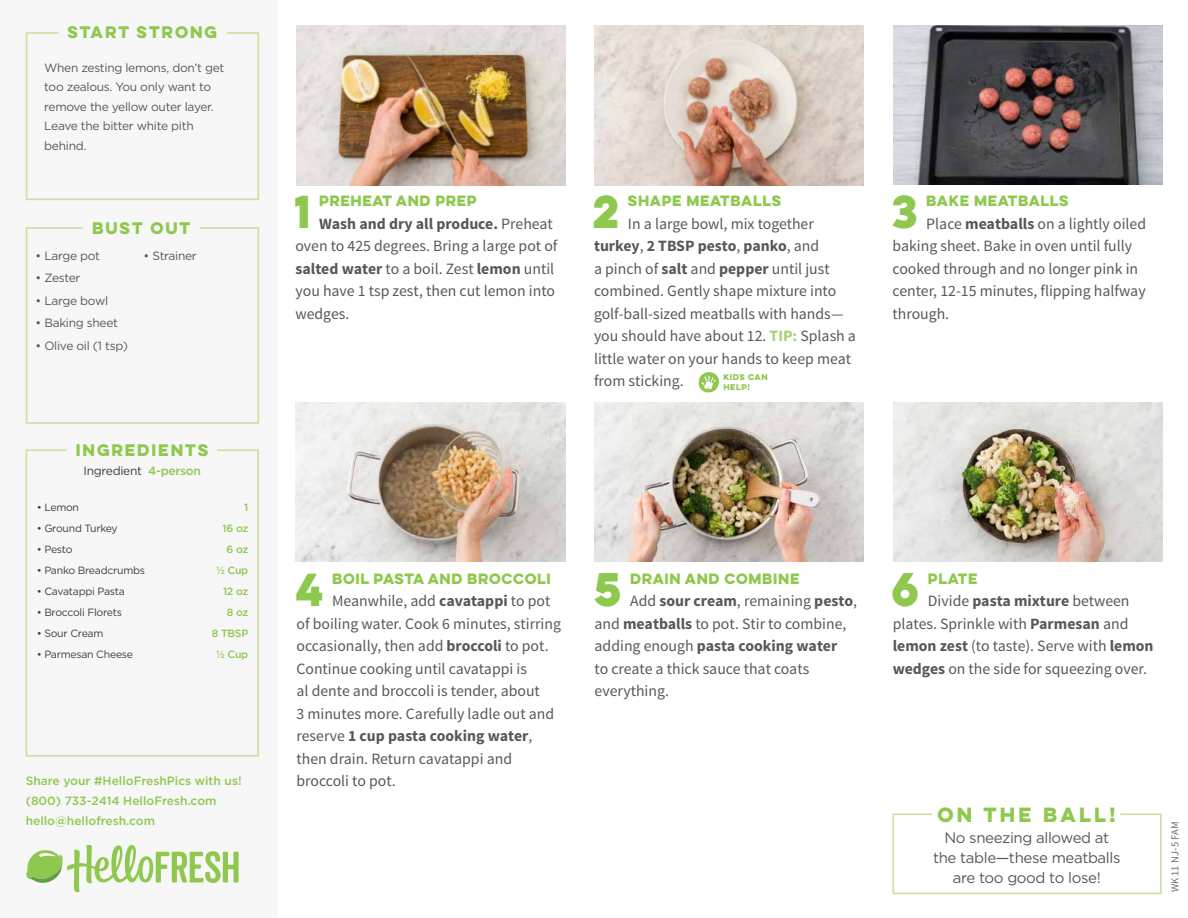
<style>
.page{position:relative;width:1188px;height:918px;background:#fff}
.page>*{position:absolute;margin:0;border:0;box-sizing:border-box;transform-origin:0 0}
.t1{font:700 42.3px "Lulo Clean One";color:#8fc84e}
.t2{font:700 41.4px "Lulo Clean One";color:#8fc84e}
.t3{font:700 18.45px "Lulo Clean One";letter-spacing:-.05em;color:#8fc84e}
.t4{font:15.75px/22.5px "Source Sans Pro";color:#57585a}
.t5{font:15px/20.1px "Gotham";letter-spacing:-.025em;color:#57585a;text-align:center}
.t6{font:700 15px "Lulo Clean One";letter-spacing:-.1em;color:#8fc84e}
.t7{font:700 13.35px "Lulo Clean One";letter-spacing:-.18em;color:#8fc84e}
.t8{font:12px/19.5px "Gotham";letter-spacing:-.025em;color:#57585a}
.t9{font:500 12px/20.1px "Gotham";color:#8fc84e}
.t10{font:12px "Gotham";letter-spacing:-.025em;color:#3e3e3f}
.t11{font:10.5px "Gotham";letter-spacing:-.025em;color:#3e3e3f}
.t12{font:500 10.5px/21px "Gotham";letter-spacing:-.025em;color:#8fc84e;text-align:right}
.t13{font:10.5px "Source Sans Pro";letter-spacing:.015em;color:#6c6d70}
.t14{font:700 7.5px/9.8px "Lulo Clean One";letter-spacing:-.15em;color:#8fc84e}
.s1{font-weight:500;color:#8fc84e}
.s2{font-weight:700}
.s3{font-weight:700;color:#a6d170}
</style>
<div class="page">
<div style="left:0;top:0;width:278px;height:918px;background:#f7f7f8"></div>
<img style="left:296px;top:26px;width:270px;height:159px">
<img style="left:595px;top:26px;width:269px;height:159px">
<img style="left:594px;top:402px;width:269px;height:159px">
<img style="left:295px;top:402px;width:270px;height:159px">
<img style="left:893px;top:25px;width:269px;height:159px">
<img style="left:893px;top:402px;width:269px;height:159px">
<svg style="left:25px;top:227px;width:235px;height:197px"></svg>
<svg style="left:25px;top:449px;width:234px;height:308px"></svg>
<svg style="left:699px;top:372px;width:20px;height:21px"></svg>
<svg style="left:25px;top:32px;width:235px;height:169px"></svg>
<svg style="left:26px;top:846px;width:213px;height:46px"></svg>
<svg style="left:892px;top:813px;width:270px;height:82px"></svg>
<p class="t6" style="left:67px;top:21px;width:155px">START STRONG</p>
<p class="t8" style="left:44px;top:58px;width:182px">When zesting lemons, don’t get too zealous. You only want to remove the yellow outer layer.<br>Leave the bitter white pith behind.</p>
<p class="t6" style="left:92px;top:217px;width:103px">BUST OUT</p>
<p class="t8" style="left:36px;top:245px;width:66px">• Large pot</p>
<p class="t8" style="left:144px;top:245px;width:55px">• Strainer</p>
<p class="t8" style="left:36px;top:268px;width:46px">• Zester</p>
<p class="t8" style="left:36px;top:290px;width:74px">• Large bowl</p>
<p class="t8" style="left:36px;top:313px;width:84px">• Baking sheet</p>
<p class="t8" style="left:36px;top:335px;width:94px">• Olive oil (1 tsp)</p>
<p class="t6" style="left:76px;top:438px;width:137px">INGREDIENTS</p>
<p class="t10" style="left:84px;top:463px;width:119px">Ingredient <span class="s1">4-person</span></p>
<p class="t11" style="left:37px;top:501px;width:44px">• Lemon</p>
<p class="t11" style="left:37px;top:522px;width:83px">• Ground Turkey</p>
<p class="t11" style="left:37px;top:543px;width:37px">• Pesto</p>
<p class="t11" style="left:37px;top:564px;width:110px">• Panko Breadcrumbs</p>
<p class="t11" style="left:37px;top:585px;width:90px">• Cavatappi Pasta</p>
<p class="t11" style="left:37px;top:606px;width:87px">• Broccoli Florets</p>
<p class="t11" style="left:37px;top:627px;width:68px">• Sour Cream</p>
<p class="t11" style="left:37px;top:648px;width:98px">• Parmesan Cheese</p>
<p class="t12" style="left:212px;top:497px;width:38px">1<br>16 oz<br>6 oz<br>½ Cup<br>12 oz<br>8 oz<br>8 TBSP ½ Cup</p>
<p class="t9" style="left:26px;top:771px;width:217px">Share your #HelloFreshPics with us! (800) 733-2414 HelloFresh.com hello@hellofresh.com</p>
<h2 class="t2" style="left:294px;top:180px;width:27px">1</h2>
<p class="t7" style="left:319px;top:191px;width:162px">PREHEAT AND PREP</p>
<p class="t4" style="left:296px;top:213px;width:263px;text-indent:24px"><span class="s2">Wash and dry all produce.</span> Preheat oven to 425 degrees. Bring a large pot of <span class="s2">salted water</span> to a boil. Zest <span class="s2">lemon</span> until you have 1 tsp zest, then cut lemon into wedges.</p>
<h2 class="t2" style="left:593px;top:180px;width:38px">2</h2>
<p class="t7" style="left:628px;top:191px;width:158px">SHAPE MEATBALLS</p>
<p class="t4" style="left:594px;top:213px;width:264px;text-indent:34px">In a large bowl, mix together <span class="s2">turkey</span>, <span class="s2">2 TBSP pesto</span>, <span class="s2">panko</span>, and<br>a pinch of <span class="s2">salt</span> and <span class="s2">pepper</span> until just combined. Gently shape mixture into golf-ball-sized meatballs with hands— you should have about 12. <span class="s3">TIP:</span> Splash a little water on your hands to keep meat from sticking.</p>
<p class="t14" style="left:723px;top:372px;width:47px">KIDS CAN<br>HELP!</p>
<h2 class="t2" style="left:892px;top:180px;width:37px">3</h2>
<p class="t7" style="left:926px;top:191px;width:147px">BAKE MEATBALLS</p>
<p class="t4" style="left:892px;top:213px;width:255px;text-indent:34px">Place <span class="s2">meatballs</span> on a lightly oiled baking sheet. Bake in oven until fully cooked through and no longer pink in center, 12-15 minutes, flipping halfway through.</p>
<h2 class="t2" style="left:296px;top:557px;width:39px">4</h2>
<p class="t7" style="left:332px;top:568px;width:223px">BOIL PASTA AND BROCCOLI</p>
<p class="t4" style="left:296px;top:590px;width:266px;text-indent:36px">Meanwhile, add <span class="s2">cavatappi</span> to pot of boiling water. Cook 6 minutes, stirring occasionally, then add <span class="s2">broccoli</span> to pot.<br>Continue cooking until cavatappi is<br>al dente and broccoli is tender, about<br>3 minutes more. Carefully ladle out and reserve <span class="s2">1 cup pasta cooking water</span>, then drain. Return cavatappi and broccoli to pot.</p>
<h1 class="t1" style="left:594px;top:557px;width:39px">5</h1>
<p class="t7" style="left:630px;top:568px;width:174px">DRAIN AND COMBINE</p>
<p class="t4" style="left:595px;top:590px;width:264px;text-indent:36px">Add <span class="s2">sour cream</span>, remaining <span class="s2">pesto</span>, and <span class="s2">meatballs</span> to pot. Stir to combine, adding enough <span class="s2">pasta cooking water<br></span>to create a thick sauce that coats everything.</p>
<h1 class="t1" style="left:892px;top:557px;width:39px">6</h1>
<p class="t7" style="left:928px;top:568px;width:54px">PLATE</p>
<p class="t4" style="left:893px;top:590px;width:262px;text-indent:35px">Divide <span class="s2">pasta mixture</span> between plates. Sprinkle with <span class="s2">Parmesan</span> and <span class="s2">lemon zest</span> (to taste). Serve with <span class="s2">lemon wedges</span> on the side for squeezing over.</p>
<p class="t3" style="left:937px;top:801px;width:184px">ON THE BALL!</p>
<p class="t5" style="left:933px;top:827px;width:189px">No sneezing allowed at the table—these meatballs are too good to lose!</p>
<p class="t13" style="left:1169px;top:892px;width:73px;rotate:-90deg">WK 11 NJ-5 FAM</p>
</div>
